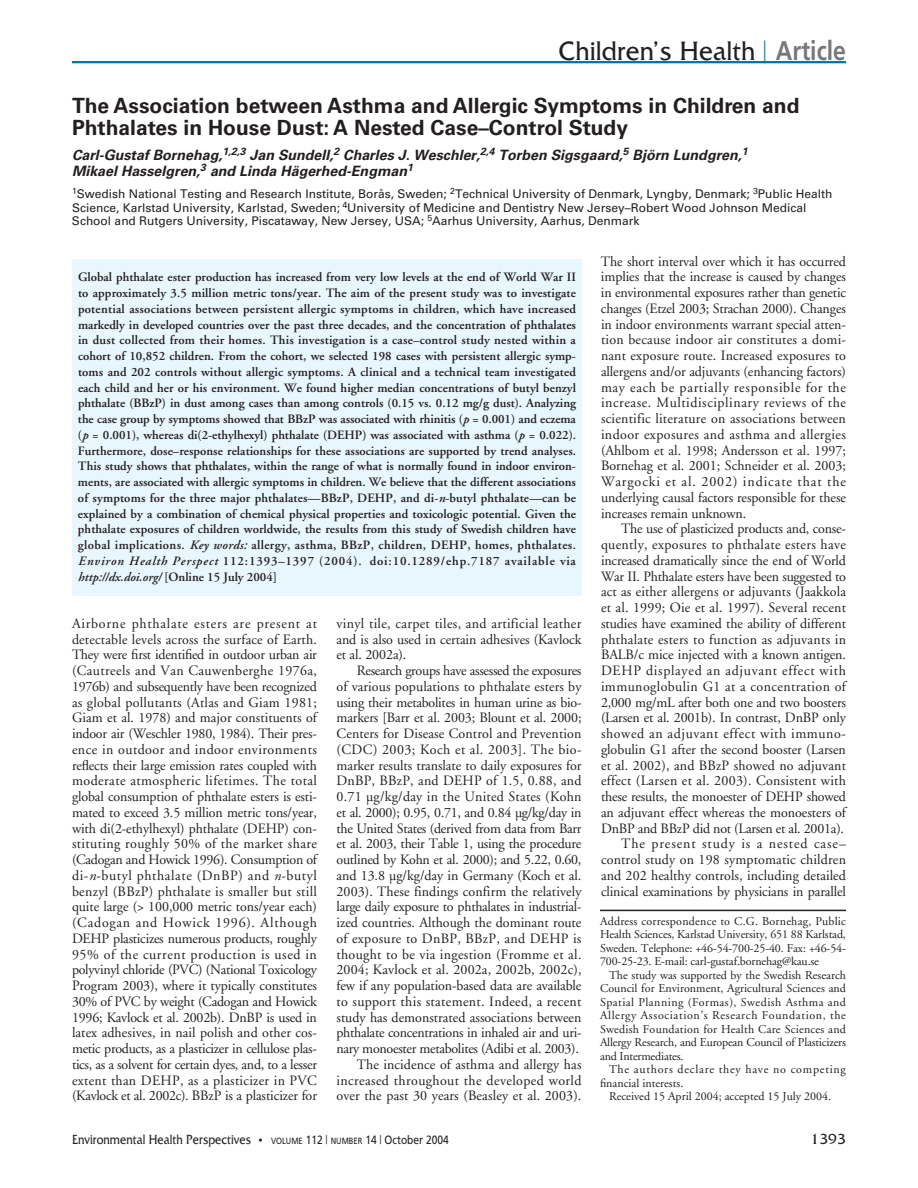
<style>
.page{position:relative;width:918px;height:1188px;background:#fff}
.page>*{position:absolute;margin:0;border:0;box-sizing:border-box;transform-origin:0 0}
.t1{font:27px "Friz Quadrata IT Cby BT";color:#231f20;scale:.95 1}
.t2{font:700 21px/22.5px "Univers";color:#231f20}
.t3{font:15px "Friz Quadrata IT Cby BT";color:#231f20}
.t4{font:14.25px/15.8px "Adobe Garamond";color:#231f20;text-align:justify}
.t5{font:italic 700 14.25px/15.8px "Univers";color:#231f20}
.t6{font:13.5px "Friz Quadrata IT Cby BT";color:#231f20;scale:.85 1}
.t7{font:600 12.75px/15.8px "Adobe Garamond";letter-spacing:.065em;color:#231f20;text-align:justify}
.t8{font:12px/13.5px "Adobe Garamond";letter-spacing:-.01em;color:#231f20;text-align:justify}
.t9{font:12px/13.5px "Univers";color:#231f20}
.t10{font:12px/13.5px "Adobe Garamond";letter-spacing:.06em;color:#231f20}
.s1{font-family:"Frutiger";font-weight:300;font-size:30px;color:#0074a1}
.s2{font-family:"Frutiger";font-weight:700;color:#76787b}
.s3{font-style:italic}
.s4{font-size:10.5px}
.s5{font-family:"Frutiger";font-size:9px}
.s6{font-family:"Frutiger";font-size:12px}
.s7{font-family:"Frutiger";font-weight:300;font-size:12px}
</style>
<div class="page">
<hr style="left:600px;top:910px;width:246px;height:1px;background:#231f20">
<hr style="left:72px;top:61px;width:774px;height:2px;background:#0074a1">
<div style="left:72px;top:260px;width:510px;height:336px;background:#e8f6fd"></div>
<h1 class="t1" style="left:559px;top:40px;width:304px">Children’s Health <span class="s1">|</span> <span class="s2">Article</span></h1>
<h2 class="t2" style="left:72px;top:96px;width:729px">The Association between Asthma and Allergic Symptoms in Children and<br>Phthalates in House Dust: A Nested Case–Control Study</h2>
<p class="t5" style="left:72px;top:148px;width:679px">Carl-Gustaf Bornehag,<sup>1,2,3</sup> Jan Sundell,<sup>2</sup> Charles J. Weschler,<sup>2,4</sup> Torben Sigsgaard,<sup>5</sup> Björn Lundgren,<sup>1<br></sup>Mikael Hasselgren,<sup>3</sup> and Linda Hägerhed-Engman<sup>1</sup></p>
<p class="t9" style="left:72px;top:188px;width:762px"><sup>1</sup>Swedish National Testing and Research Institute, Borås, Sweden; <sup>2</sup>Technical University of Denmark, Lyngby, Denmark; <sup>3</sup>Public Health<br>Science, Karlstad University, Karlstad, Sweden; <sup>4</sup>University of Medicine and Dentistry New Jersey–Robert Wood Johnson Medical<br>School and Rutgers University, Piscataway, New Jersey, USA; <sup>5</sup>Aarhus University, Aarhus, Denmark</p>
<p class="t7" style="left:78px;top:271px;width:500px">Global phthalate ester production has increased from very low levels at the end of World War II to approximately 3.5 million metric tons/year. The aim of the present study was to investigate potential associations between persistent allergic symptoms in children, which have increased markedly in developed countries over the past three decades, and the concentration of phthalates in dust collected from their homes. This investigation is a case–control study nested within a cohort of 10,852 children. From the cohort, we selected 198 cases with persistent allergic symp&shy;toms and 202 controls without allergic symptoms. A clinical and a technical team investigated each child and her or his environment. We found higher median concentrations of butyl benzyl phthalate (BBzP) in dust among cases than among controls (0.15 vs. 0.12 mg/g dust). Analyzing the case group by symptoms showed that BBzP was associated with rhinitis (<span class="s3">p</span> = 0.001) and eczema (<span class="s3">p</span> = 0.001), whereas di(2-ethylhexyl) phthalate (DEHP) was associated with asthma (<span class="s3">p</span> = 0.022).<br>Furthermore, dose–response relationships for these associations are supported by trend analyses.<br>This study shows that phthalates, within the range of what is normally found in indoor environ&shy;ments, are associated with allergic symptoms in children. We believe that the different associations of symptoms for the three major phthalates—BBzP, DEHP, and di-<span class="s3">n</span>-butyl phthalate—can be explained by a combination of chemical physical properties and toxicologic potential. Given the phthalate exposures of children worldwide, the results from this study of Swedish children have global implications. <span class="s3">Key words:</span> allergy, asthma, BBzP, children, DEHP, homes, phthalates.<br><span class="s3">Environ Health Perspect</span> 112:1393–1397 (2004). doi:10.1289/ehp.7187 available via <span class="s3">http://dx.doi.org/</span> [Online 15 July 2004]</p>
<p class="t4" style="left:72px;top:617px;width:247px">Airborne phthalate esters are present at detectable levels across the surface of Earth.<br>They were first identified in outdoor urban air (Cautreels and Van Cauwenberghe 1976a, 1976b) and subsequently have been recognized as global pollutants (Atlas and Giam 1981; Giam et al. 1978) and major constituents of indoor air (Weschler 1980, 1984). Their pres&shy;ence in outdoor and indoor environments reflects their large emission rates coupled with moderate atmospheric lifetimes. The total global consumption of phthalate esters is esti&shy;mated to exceed 3.5 million metric tons/year, with di(2-ethylhexyl) phthalate (DEHP) con&shy;stituting roughly 50% of the market share (Cadogan and Howick 1996). Consumption of di-<span class="s3">n</span>-butyl phthalate (DnBP) and <span class="s3">n</span>-butyl benzyl (BBzP) phthalate is smaller but still quite large (&gt; 100,000 metric tons/year each) (Cadogan and Howick 1996). Although DEHP plasticizes numerous products, roughly 95% of the current production is used in polyvinyl chloride (PVC) (National Toxicology Program 2003), where it typically constitutes 30% of PVC by weight (Cadogan and Howick 1996; Kavlock et al. 2002b). DnBP is used in latex adhesives, in nail polish and other cos&shy;metic products, as a plasticizer in cellulose plas&shy;tics, as a solvent for certain dyes, and, to a lesser extent than DEHP, as a plasticizer in PVC (Kavlock et al. 2002c). BBzP is a plasticizer for</p>
<p class="t4" style="left:336px;top:617px;width:246px">vinyl tile, carpet tiles, and artificial leather and is also used in certain adhesives (Kavlock et al. 2002a).</p>
<p class="t4" style="left:336px;top:664px;width:247px;text-align:right">Research groups have assessed the exposures<br>of various populations to phthalate esters by using their metabolites in human urine as bio&shy;markers [Barr et al. 2003; Blount et al. 2000; Centers for Disease Control and Prevention (CDC) 2003; Koch et al. 2003]. The bio&shy;marker results translate to daily exposures for DnBP, BBzP, and DEHP of 1.5, 0.88, and 0.71 µg/kg/day in the United States (Kohn et al. 2000); 0.95, 0.71, and 0.84 µg/kg/day in the United States (derived from data from Barr et al. 2003, their Table 1, using the procedure outlined by Kohn et al. 2000); and 5.22, 0.60, and 13.8 µg/kg/day in Germany (Koch et al.<br>2003). These findings confirm the relatively large daily exposure to phthalates in industrial&shy;ized countries. Although the dominant route of exposure to DnBP, BBzP, and DEHP is thought to be via ingestion (Fromme et al.<br>2004; Kavlock et al. 2002a, 2002b, 2002c), few if any population-based data are available to support this statement. Indeed, a recent study has demonstrated associations between phthalate concentrations in inhaled air and uri&shy;nary monoester metabolites (Adibi et al. 2003).<br>The incidence of asthma and allergy has increased throughout the developed world over the past 30 years (Beasley et al. 2003).</p>
<p class="t4" style="left:601px;top:254px;width:247px">The short interval over which it has occurred implies that the increase is caused by changes in environmental exposures rather than genetic changes (Etzel 2003; Strachan 2000). Changes in indoor environments warrant special atten&shy;tion because indoor air constitutes a domi&shy;nant exposure route. Increased exposures to allergens and/or adjuvants (enhancing factors) may each be partially responsible for the increase. Multidisciplinary reviews of the scientific literature on associations between indoor exposures and asthma and allergies (Ahlbom et al. 1998; Andersson et al. 1997; Bornehag et al. 2001; Schneider et al. 2003; Wargocki et al. 2002) indicate that the underlying causal factors responsible for these increases remain unknown.</p>
<p class="t4" style="left:601px;top:522px;width:247px;text-align:right">The use of plasticized products and, conse&shy;quently, exposures to phthalate esters have increased dramatically since the end of World War II. Phthalate esters have been suggested to act as either allergens or adjuvants (Jaakkola et al. 1999; Oie et al. 1997). Several recent studies have examined the ability of different phthalate esters to function as adjuvants in BALB/c mice injected with a known antigen.<br>DEHP displayed an adjuvant effect with immunoglobulin G1 at a concentration of 2,000 mg/mL after both one and two boosters (Larsen et al. 2001b). In contrast, DnBP only showed an adjuvant effect with immuno&shy;globulin G1 after the second booster (Larsen et al. 2002), and BBzP showed no adjuvant effect (Larsen et al. 2003). Consistent with these results, the monoester of DEHP showed an adjuvant effect whereas the monoesters of DnBP and BBzP did not (Larsen et al. 2001a).<br>The present study is a nested case– control study on 198 symptomatic children and 202 healthy controls, including detailed clinical examinations by physicians in parallel</p>
<p class="t8" style="left:600px;top:915px;width:248px">Address correspondence to C.G. Bornehag, Public Health Sciences, Karlstad University, 651 88 Karlstad, Sweden. Telephone: +46-54-700-25-40. Fax: +46-54- 700-25-23. E-mail: carl-gustaf.bornehag@kau.se</p>
<p class="t8" style="left:600px;top:969px;width:248px;text-indent:9px">The study was supported by the Swedish Research Council for Environment, Agricultural Sciences and Spatial Planning (Formas), Swedish Asthma and Allergy Association’s Research Foundation, the Swedish Foundation for Health Care Sciences and Allergy Research, and European Council of Plasticizers and Intermediates.</p>
<p class="t10" style="left:600px;top:1064px;width:248px;text-indent:9px">The authors declare they have no competing financial interests.</p>
<p class="t8" style="left:609px;top:1091px;width:224px">Received 15 April 2004; accepted 15 July 2004.</p>
<p class="t6" style="left:72px;top:1135px;width:445px">Environmental Health Perspectives <span class="s4">•</span> <span class="s5">VOLUME</span> <span class="s6">112</span> <span class="s7">|</span> <span class="s5">NUMBER</span> <span class="s6">14</span> <span class="s7">|</span> <span class="s6">October 2004</span></p>
<p class="t3" style="left:810px;top:1134px;width:37px">1393</p>
</div>
